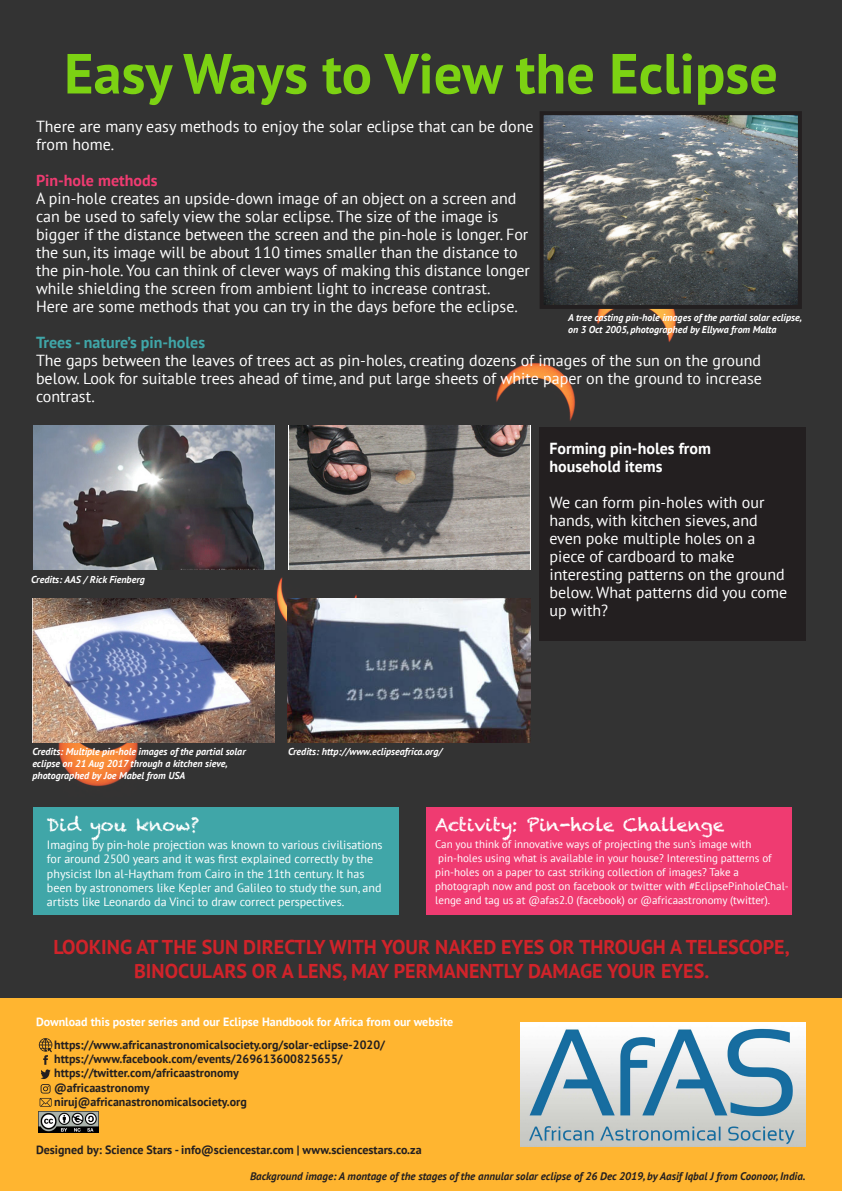
<style>
.page{position:relative;width:842px;height:1191px;background:#fff}
.page>*{position:absolute;margin:0;border:0;box-sizing:border-box;transform-origin:0 0}
.t1{font:700 56.4px "PT Sans";color:#7cd213}
.t2{font:700 20px "PT Sans";color:#d1232a}
.t3{font:18px "Chalkduster";color:#fff}
.t4{font:16px/18px "PT Sans";color:#fff}
.t5{font:700 16px "PT Sans";color:#fff}
.t6{font:700 16px "PT Sans";color:#40a6a8}
.t7{font:700 16px "PT Sans";color:#ef3b71}
.t8{font:12px/14.4px "PT Sans";color:#fff}
.t9{font:700 12px "PT Sans";color:#231f20}
.t10{font:700 12px "PT Sans";color:#fff}
.t11{font:11px/14px "PT Sans";color:#fff}
.t12{font:italic 700 11px "PT Sans";color:#231f20}
.t13{font:italic 700 10px/12px "PT Sans";color:#fff}
</style>
<div class="page">
<div style="left:0;top:0;width:842px;height:998px;background:#333"></div>
<img style="left:32px;top:309px;width:644px;height:478px">
<div style="left:0;top:998px;width:842px;height:193px;background:#ffb530"></div>
<img style="left:520px;top:1022px;width:286px;height:124px">
<img style="left:39px;top:1111px;width:59px;height:21px">
<svg style="left:38px;top:1038px;width:14px;height:68px"></svg>
<div style="left:540px;top:427px;width:266px;height:214px;background:#231f20"></div>
<img style="left:545px;top:116px;width:252px;height:188px">
<div style="left:540px;top:111px;width:262px;height:198px;border:4px solid #231f20"></div>
<img style="left:34px;top:426px;width:241px;height:143px">
<img style="left:288px;top:426px;width:243px;height:143px">
<img style="left:32px;top:598px;width:243px;height:144px">
<img style="left:288px;top:598px;width:242px;height:144px">
<div style="left:33px;top:807px;width:366px;height:108px;background:#40a6a8"></div>
<div style="left:426px;top:807px;width:366px;height:108px;background:#ef3b71"></div>
<p class="t1" style="left:64px;top:36px;width:715px">Easy Ways to View the Eclipse</p>
<p class="t4" style="left:36px;top:117px;width:499px">There are many easy methods to enjoy the solar eclipse that can be done from home.</p>
<p class="t7" style="left:36px;top:170px;width:123px">Pin-hole methods</p>
<p class="t4" style="left:36px;top:189px;width:482px">A pin-hole creates an upside-down image of an object on a screen and can be used to safely view the solar eclipse. The size of the image is</p>
<p class="t4" style="left:36px;top:225px;width:495px">bigger if the distance between the screen and the pin-hole is longer. For the sun, its image will be about 110 times smaller than the distance to the pin-hole. You can think of clever ways of making this distance longer while shielding the screen from ambient light to increase contrast.</p>
<p class="t4" style="left:36px;top:297px;width:483px">Here are some methods that you can try in the days before the eclipse.</p>
<p class="t6" style="left:36px;top:332px;width:171px">Trees - nature’s pin-holes</p>
<p class="t4" style="left:36px;top:351px;width:726px">The gaps between the leaves of trees act as pin-holes, creating dozens of images of the sun on the ground</p>
<p class="t4" style="left:36px;top:369px;width:727px">below. Look for suitable trees ahead of time, and put large sheets of white paper on the ground to increase</p>
<p class="t4" style="left:36px;top:387px;width:60px">contrast.</p>
<p class="t13" style="left:568px;top:311px;width:235px">A tree casting pin-hole images of the partial solar eclipse, on 3 Oct 2005, photographed by Ellywa from Malta</p>
<p class="t13" style="left:31px;top:574px;width:115px">Credits: AAS / Rick Fienberg</p>
<p class="t5" style="left:549px;top:438px;width:163px">Forming pin-holes from</p>
<p class="t5" style="left:549px;top:456px;width:115px">household items</p>
<p class="t4" style="left:549px;top:493px;width:217px">We can form pin-holes with our hands, with kitchen sieves, and even poke multiple holes on a piece of cardboard to make</p>
<p class="t4" style="left:549px;top:565px;width:237px">interesting patterns on the ground</p>
<p class="t4" style="left:549px;top:583px;width:239px">below. What patterns did you come up with?</p>
<p class="t13" style="left:32px;top:745px;width:215px">Credits: Multiple pin-hole images of the partial solar</p>
<p class="t13" style="left:288px;top:745px;width:156px">Credits: http://www.eclipseafrica.org/</p>
<p class="t13" style="left:32px;top:757px;width:197px">eclipse on 21 Aug 2017 through a kitchen sieve,</p>
<p class="t13" style="left:32px;top:769px;width:155px">photographed by Joe Mabel from USA</p>
<p class="t3" style="left:47px;top:814px;width:154px">Did you know?</p>
<p class="t8" style="left:47px;top:837px;width:337px">Imaging by pin-hole projection was known to various civilisations for around 2500 years and it was first explained correctly by the physicist Ibn al-Haytham from Cairo in the 11th century. It has been by astronomers like Kepler and Galileo to study the sun, and artists like Leonardo da Vinci to draw correct perspectives.</p>
<p class="t3" style="left:435px;top:814px;width:291px">Activity: Pin-hole Challenge</p>
<p class="t11" style="left:435px;top:837px;width:318px">Can you think of innovative ways of projecting the sun’s image with</p>
<p class="t11" style="left:435px;top:851px;width:338px">pin-holes using what is available in your house? Interesting patterns of pin-holes on a paper to cast striking collection of images? Take a</p>
<p class="t11" style="left:435px;top:879px;width:355px">photograph now and post on facebook or twitter with #EclipsePinholeChal&shy;lenge and tag us at @afas2.0 (facebook) or @africaastronomy (twitter).</p>
<p class="t2" style="left:54px;top:933px;width:738px">LOOKING AT THE SUN DIRECTLY WITH YOUR NAKED EYES OR THROUGH A TELESCOPE,</p>
<p class="t2" style="left:134px;top:957px;width:577px">BINOCULARS OR A LENS, MAY PERMANENTLY DAMAGE YOUR EYES.</p>
<p class="t10" style="left:36px;top:1013px;width:419px">Download this poster series and our Eclipse Handbook for Africa from our website</p>
<p class="t9" style="left:54px;top:1036px;width:332px">https://www.africanastronomicalsociety.org/solar-eclipse-2020/</p>
<p class="t9" style="left:54px;top:1050px;width:290px">https://www.facebook.com/events/269613600825655/</p>
<p class="t9" style="left:54px;top:1065px;width:186px">https://twitter.com/africaastronomy</p>
<p class="t9" style="left:54px;top:1079px;width:97px">@africaastronomy</p>
<p class="t9" style="left:54px;top:1094px;width:194px">niruj@africanastronomicalsociety.org</p>
<p class="t9" style="left:36px;top:1142px;width:387px">Designed by: Science Stars - info@sciencestar.com | www.sciencestars.co.za</p>
<p class="t12" style="left:250px;top:1168px;width:557px">Background image: A montage of the stages of the annular solar eclipse of 26 Dec 2019, by Aasif Iqbal J from Coonoor, India.</p>
</div>
